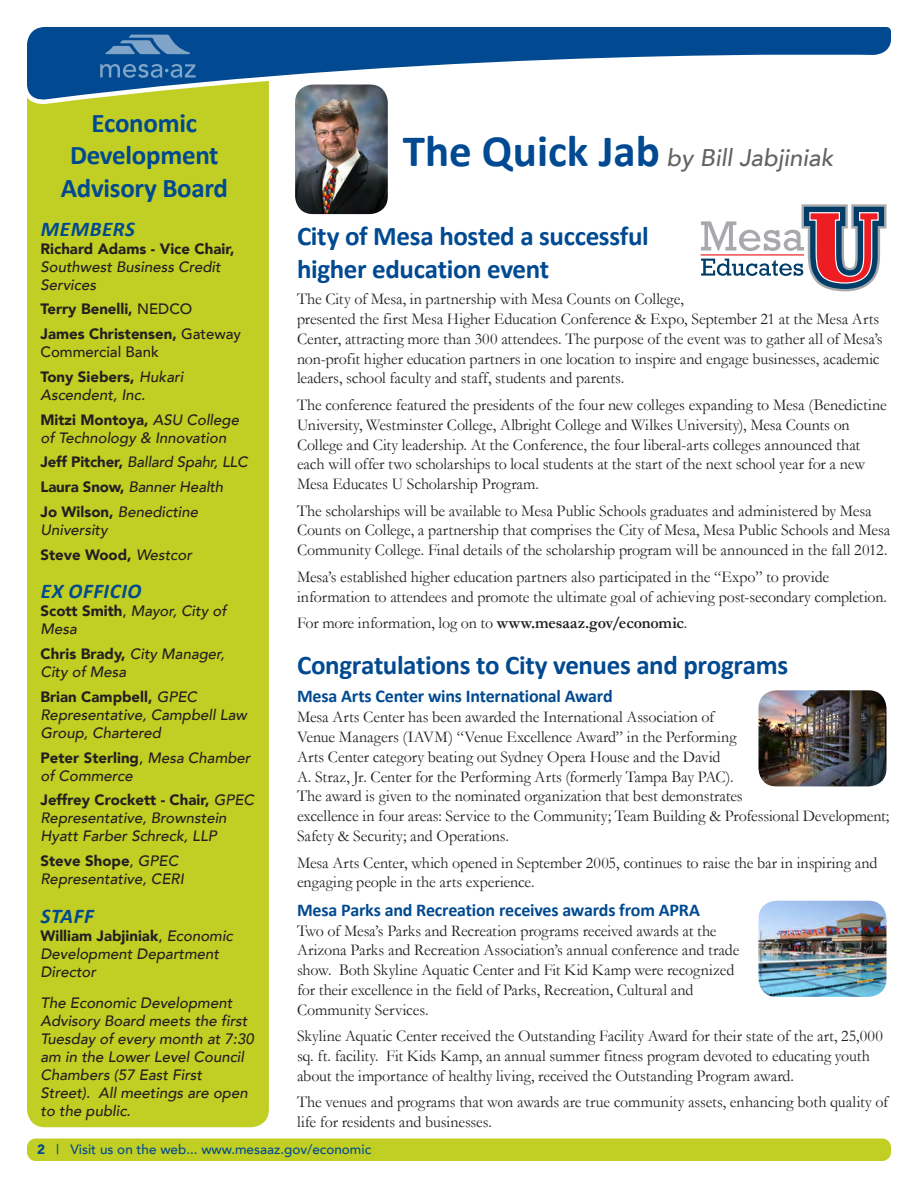
<style>
.page{position:relative;width:918px;height:1188px;background:#fff}
.page>*{position:absolute;margin:0;border:0;box-sizing:border-box;transform-origin:0 0}
.t1{font:700 27px/32.4px "Calibri";letter-spacing:-.01em;color:#014a91;text-align:center}
.t2{font:italic 500 24px "Avenir LT";color:#636366}
.t3{font:italic 700 21px "Calibri";letter-spacing:.03em;color:#014a91}
.t4{font:700 18px "Calibri";letter-spacing:-.01em;color:#014a91}
.t5{font:16.5px/19.8px "Garamond";letter-spacing:-.005em;color:#231f20}
.t6{font:italic 500 15px/18px "Avenir LT";color:#231f20}
.t7{font:500 15px/18px "Avenir LT";color:#231f20}
.t8{font:900 15px "Avenir LT";color:#231f20}
.t9{font:500 13.5px "Avenir LT";color:#014a91}
.s1{font-weight:900;font-style:normal}
.s2{font-weight:500}
.s3{font-weight:900}
.s4{font-weight:500;font-style:italic}
.s5{font-style:normal}
.s6{font-family:"Calibri";font-weight:700;font-style:normal;font-size:45px;color:#014a91}
.s7{font-weight:700}
</style>
<div class="page">
<div style="left:29px;top:1141px;width:860px;height:18px;background:#c1ce23;border-radius:7px"></div>
<div style="left:27px;top:1138px;width:864px;height:23px;border:4px solid #c1ce23;border-radius:7px"></div>
<div style="left:27px;top:27px;width:242px;height:1100px;background:#c1ce23;border-radius:18px"></div>
<img style="left:295px;top:107px;width:93px;height:107px">
<svg style="left:27px;top:27px;width:864px;height:80px"></svg>
<svg style="left:105px;top:35px;width:85px;height:19px;background:#497db0"></svg>
<svg style="left:100px;top:64px;width:96px;height:14px"></svg>
<svg style="left:701px;top:204px;width:186px;height:87px"></svg>
<hr style="left:701px;top:254px;width:103px;height:2px;background:#ee1d23">
<img style="left:759px;top:690px;width:127px;height:96px">
<img style="left:759px;top:901px;width:127px;height:96px">
<p class="t1" style="left:61px;top:107px;width:169px">Economic<br>Development<br>Advisory Board</p>
<p class="t3" style="left:41px;top:215px;width:96px">MEMBERS</p>
<p class="t6" style="left:40px;top:240px;width:196px"><span class="s1">Richard Adams - Vice Chair,<br></span>Southwest Business Credit<br>Services</p>
<p class="t8" style="left:40px;top:300px;width:153px">Terry Benelli, <span class="s2">NEDCO</span></p>
<p class="t7" style="left:40px;top:325px;width:202px"><span class="s3">James Christensen,</span> Gateway<br>Commercial Bank</p>
<p class="t6" style="left:40px;top:368px;width:144px"><span class="s1">Tony Siebers,</span> Hukari<br>Ascendent, Inc.</p>
<p class="t6" style="left:40px;top:411px;width:200px"><span class="s1">Mitzi Montoya,</span> ASU College of Technology &amp; Innovation</p>
<p class="t6" style="left:40px;top:454px;width:209px"><span class="s1">Jeff Pitcher,</span> Ballard Spahr, LLC</p>
<p class="t6" style="left:40px;top:478px;width:184px"><span class="s1">Laura Snow,</span> Banner Health</p>
<p class="t6" style="left:40px;top:503px;width:159px"><span class="s1">Jo Wilson,</span> Benedictine<br>University</p>
<p class="t8" style="left:40px;top:545px;width:153px">Steve Wood, <span class="s4">Westcor</span></p>
<p class="t3" style="left:41px;top:578px;width:102px">EX OFFICIO</p>
<p class="t6" style="left:40px;top:602px;width:187px"><span class="s1">Scott Smith</span><span class="s5">,</span> Mayor, City of<br>Mesa</p>
<p class="t6" style="left:40px;top:645px;width:186px"><span class="s1">Chris Brady,</span> City Manager,<br>City of Mesa</p>
<p class="t6" style="left:40px;top:688px;width:208px"><span class="s1">Brian Campbell,</span> GPEC<br>Representative, Campbell Law<br>Group, Chartered</p>
<p class="t6" style="left:40px;top:749px;width:212px"><span class="s1">Peter Sterling</span><span class="s5">,</span> Mesa Chamber of Commerce</p>
<p class="t6" style="left:40px;top:791px;width:215px"><span class="s1">Jeffrey Crockett - Chair,</span> GPEC<br>Representative, Brownstein<br>Hyatt Farber Schreck, LLP</p>
<p class="t6" style="left:40px;top:852px;width:145px"><span class="s1">Steve Shope</span><span class="s5">,</span> GPEC<br>Representative, CERI</p>
<p class="t3" style="left:41px;top:902px;width:54px">STAFF</p>
<p class="t6" style="left:40px;top:927px;width:194px"><span class="s1">William Jabjiniak</span><span class="s5">,</span> Economic<br>Development Department<br>Director</p>
<p class="t6" style="left:40px;top:994px;width:215px">The Economic Development<br>Advisory Board meets the first<br>Tuesday of every month at 7:30 am in the Lower Level Council<br>Chambers (57 East First<br>Street). All meetings are open to the public.</p>
<p class="t9" style="left:37px;top:1142px;width:336px"><span class="s3">2</span> | Visit us on the web... www.mesaaz.gov/economic</p>
<p class="t2" style="left:403px;top:144px;width:432px"><span class="s6">The Quick Jab</span> by Bill Jabjiniak</p>
<p class="t1" style="left:297px;top:220px;width:353px;text-align:left">City of Mesa hosted a successful higher education event</p>
<p class="t5" style="left:297px;top:289px;width:587px">The City of Mesa, in partnership with Mesa Counts on College,<br>presented the first Mesa Higher Education Conference &amp; Expo, September 21 at the Mesa Arts Center, attracting more than 300 attendees. The purpose of the event was to gather all of Mesa’s non-profit higher education partners in one location to inspire and engage businesses, academic leaders, school faculty and staff, students and parents.</p>
<p class="t5" style="left:297px;top:394px;width:591px">The conference featured the presidents of the four new colleges expanding to Mesa (Benedictine University, Westminster College, Albright College and Wilkes University), Mesa Counts on College and City leadership. At the Conference, the four liberal-arts colleges announced that each will offer two scholarships to local students at the start of the next school year for a new Mesa Educates U Scholarship Program.</p>
<p class="t5" style="left:297px;top:500px;width:595px">The scholarships will be available to Mesa Public Schools graduates and administered by Mesa<br>Counts on College, a partnership that comprises the City of Mesa, Mesa Public Schools and Mesa<br>Community College. Final details of the scholarship program will be announced in the fall 2012.</p>
<p class="t5" style="left:297px;top:566px;width:592px">Mesa’s established higher education partners also participated in the “Expo” to provide information to attendees and promote the ultimate goal of achieving post-secondary completion.</p>
<p class="t5" style="left:297px;top:613px;width:392px">For more information, log on to <span class="s7">www.mesaaz.gov/economic</span>.</p>
<p class="t1" style="left:297px;top:649px;width:493px">Congratulations to City venues and programs</p>
<p class="t4" style="left:297px;top:685px;width:317px">Mesa Arts Center wins International Award</p>
<p class="t5" style="left:297px;top:707px;width:594px">Mesa Arts Center has been awarded the International Association of<br>Venue Managers (IAVM) “Venue Excellence Award” in the Performing<br>Arts Center category beating out Sydney Opera House and the David<br>A. Straz, Jr. Center for the Performing Arts (formerly Tampa Bay PAC).<br>The award is given to the nominated organization that best demonstrates<br>excellence in four areas: Service to the Community; Team Building &amp; Professional Development; Safety &amp; Security; and Operations.</p>
<p class="t5" style="left:297px;top:852px;width:582px">Mesa Arts Center, which opened in September 2005, continues to raise the bar in inspiring and engaging people in the arts experience.</p>
<p class="t4" style="left:297px;top:898px;width:404px">Mesa Parks and Recreation receives awards from APRA</p>
<p class="t5" style="left:297px;top:920px;width:444px">Two of Mesa’s Parks and Recreation programs received awards at the Arizona Parks and Recreation Association’s annual conference and trade show. Both Skyline Aquatic Center and Fit Kid Kamp were recognized for their excellence in the field of Parks, Recreation, Cultural and Community Services.</p>
<p class="t5" style="left:297px;top:1026px;width:587px">Skyline Aquatic Center received the Outstanding Facility Award for their state of the art, 25,000 sq. ft. facility. Fit Kids Kamp, an annual summer fitness program devoted to educating youth about the importance of healthy living, received the Outstanding Program award.</p>
<p class="t5" style="left:297px;top:1092px;width:593px">The venues and programs that won awards are true community assets, enhancing both quality of life for residents and businesses.</p>
</div>
